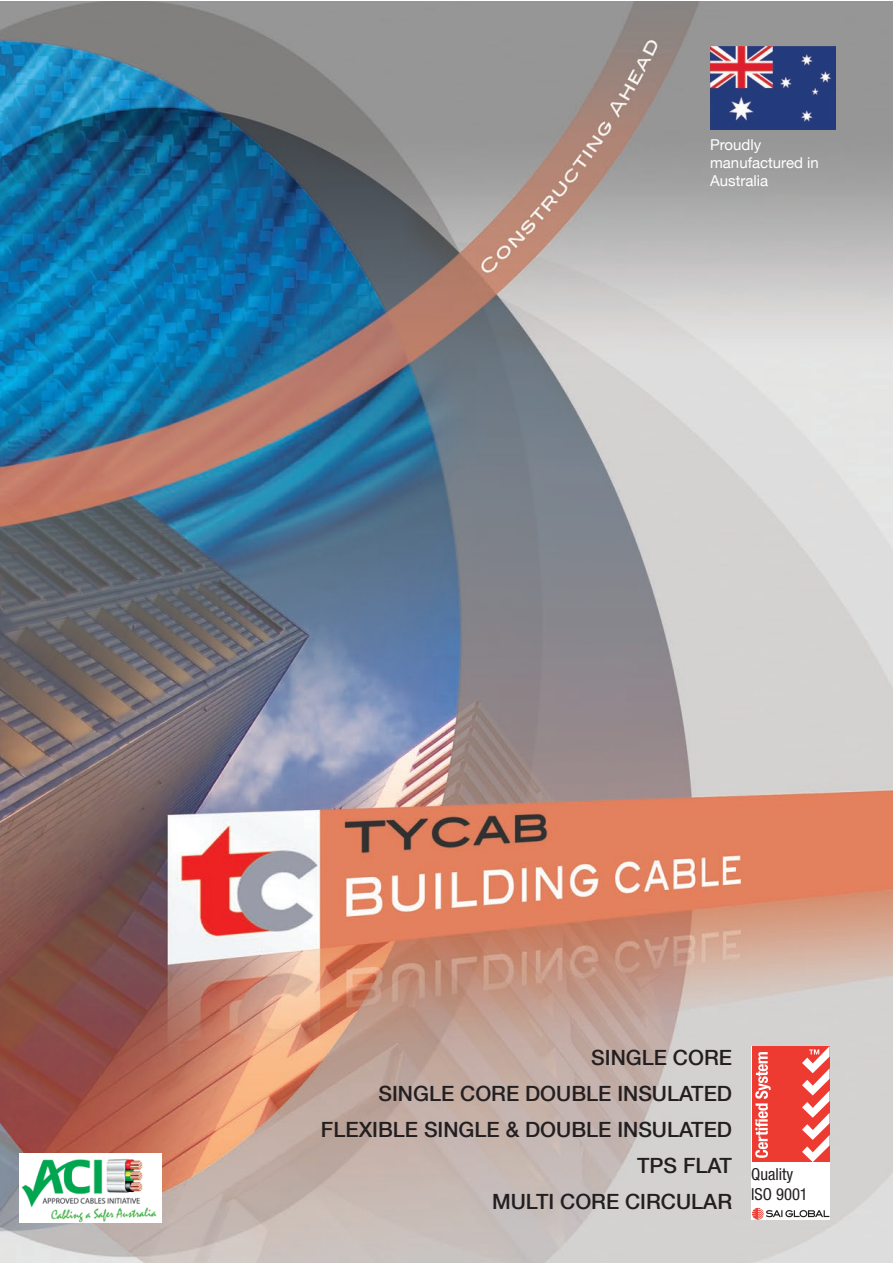
<style>
.page{position:relative;width:893px;height:1263px;background:#fff}
.page>*{position:absolute;margin:0;border:0;box-sizing:border-box;transform-origin:0 0}
.t1{font:500 21px/36px "Helvetica Neue";color:#231f20;text-align:right}
.t2{font:condensed 16.5px/20px "Helvetica Neue";color:#231f20}
.t3{font:15px/18px "Helvetica Neue";color:#fff}
</style>
<div class="page">
<img style="left:0;top:1px;width:892px;height:1262px">
<img style="left:710px;top:47px;width:125px;height:83px">
<div style="left:751px;top:1046px;width:78px;height:174px;background:#fff"></div>
<div style="left:752px;top:1046px;width:77px;height:116px;background:#ee3b32"></div>
<svg style="left:755px;top:1052px;width:16px;height:106px"></svg>
<svg style="left:802px;top:1047px;width:27px;height:115px"></svg>
<svg style="left:752px;top:1208px;width:77px;height:12px"></svg>
<img style="left:19px;top:1153px;width:143px;height:69px">
<p class="t3" style="left:710px;top:135px;width:110px">Proudly manufactured in<br>Australia</p>
<p class="t1" style="left:321px;top:1039px;width:413px">SINGLE CORE<br>SINGLE CORE DOUBLE INSULATED<br>FLEXIBLE SINGLE &amp; DOUBLE INSULATED<br>TPS FLAT<br>MULTI CORE CIRCULAR</p>
<p class="t2" style="left:751px;top:1164px;width:58px">Quality<br>ISO 9001</p>
</div>
